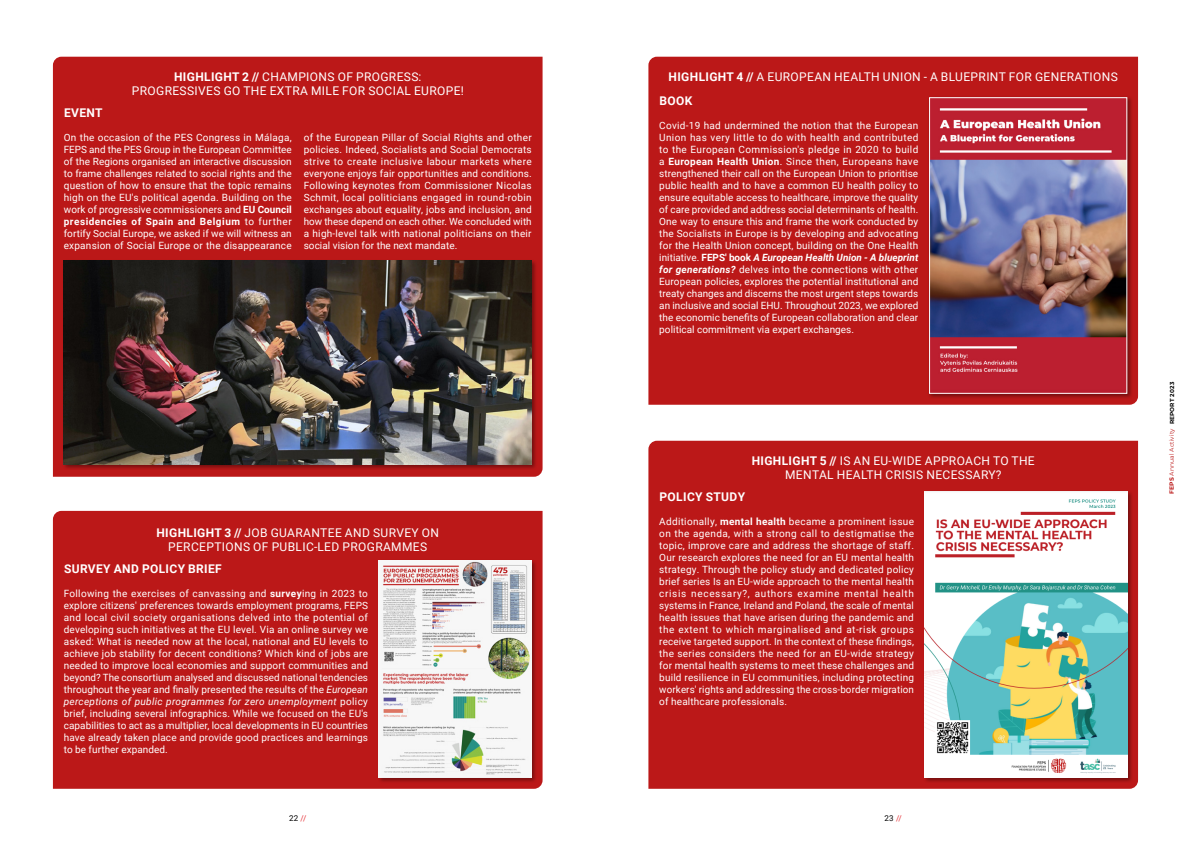
<style>
.page{position:relative;width:1191px;height:842px;background:#fff}
.page>*{position:absolute;margin:0;border:0;box-sizing:border-box;transform-origin:0 0}
.Titre_case{font:12px/14.4px "Roboto";letter-spacing:.03em;color:#fff;text-align:center}
.Texte{font:700 12px "Roboto";letter-spacing:.03em;color:#fff}
.Texte-2{font:10px/12px "Roboto";letter-spacing:.01em;color:#fff;text-align:justify}
.t1{font:8px "Roboto";color:#000}
.t2{font:6px "Montserrat";letter-spacing:.02em;color:#bb1818}
.t3{font:700 5.8px "Montserrat";letter-spacing:.03em;color:#000}
.s1{font-weight:700}
.s2{font-style:italic}
.s3{font-weight:700;font-style:italic}
.s4{color:#e73137}
</style>
<div class="page">
<div style="left:648px;top:57px;width:490px;height:348px;background:#bb1818"></div>
<div style="left:648px;top:441px;width:490px;height:348px;background:#bb1818"></div>
<div style="left:53px;top:57px;width:489px;height:420px;background:#bb1818"></div>
<div style="left:53px;top:511px;width:489px;height:278px;background:#bb1818"></div>
<div style="left:62px;top:259px;width:475px;height:212px;background:#000;opacity:.4"></div>
<img style="left:64px;top:261px;width:467px;height:204px">
<div style="left:377px;top:559px;width:160px;height:224px;background:#000;opacity:.4"></div>
<img style="left:379px;top:561px;width:152px;height:216px">
<div style="left:927px;top:95px;width:206px;height:304px;background:#000;opacity:.4"></div>
<img style="left:931px;top:99px;width:194px;height:293px">
<div style="left:929px;top:97px;width:198px;height:297px;border:1px solid #fff"></div>
<div style="left:923px;top:490px;width:210px;height:293px;background:#000;opacity:.4"></div>
<img style="left:924px;top:492px;width:203px;height:285px">
<p class="Titre_case" style="left:132px;top:69px;width:333px"><span class="s1">HIGHLIGHT 2 //</span> CHAMPIONS OF PROGRESS:<br>PROGRESSIVES GO THE EXTRA MILE FOR SOCIAL EUROPE!</p>
<p class="Texte" style="left:64px;top:104px;width:40px">EVENT</p>
<p class="Texte-2" style="left:64px;top:131px;width:229px">On the occasion of the PES Congress in Málaga, FEPS and the PES Group in the European Committee of the Regions organised an interactive discussion to frame challenges related to social rights and the question of how to ensure that the topic remains high on the EU's political agenda. Building on the work of progressive commissioners and <span class="s1">EU Council presidencies of Spain and Belgium</span> to further fortify Social Europe, we asked if we will witness an expansion of Social Europe or the disappearance</p>
<p class="Texte-2" style="left:304px;top:131px;width:229px">of the European Pillar of Social Rights and other policies. Indeed, Socialists and Social Democrats strive to create inclusive labour markets where everyone enjoys fair opportunities and conditions.<br>Following keynotes from Commissioner Nicolas Schmit, local politicians engaged in round-robin exchanges about equality, jobs and inclusion, and how these depend on each other. We concluded with a high-level talk with national politicians on their social vision for the next mandate.</p>
<p class="Titre_case" style="left:156px;top:525px;width:284px"><span class="s1">HIGHLIGHT 3 //</span> JOB GUARANTEE AND SURVEY ON<br>PERCEPTIONS OF PUBLIC-LED PROGRAMMES</p>
<p class="Texte" style="left:64px;top:560px;width:159px">SURVEY AND POLICY BRIEF</p>
<p class="Texte-2" style="left:64px;top:587px;width:306px">Following the exercises of canvassing and <span class="s1">survey</span>ing in 2023 to explore citizens' preferences towards employment programs, FEPS and local civil society organisations delved into the potential of developing such initiatives at the EU level. Via an online survey we asked: What is needed now at the local, national and EU levels to achieve job stability for decent conditions? Which kind of jobs are needed to improve local economies and support communities and beyond? The consortium analysed and discussed national tendencies throughout the year and finally presented the results of the <span class="s2">European perceptions of public programmes for zero unemployment</span> policy brief, including several infographics. While we focused on the EU's capabilities to act as a multiplier, local developments in EU countries have already taken place and provide good practices and learnings to be further expanded.</p>
<p class="Titre_case" style="left:668px;top:69px;width:451px"><span class="s1">HIGHLIGHT 4 //</span> A EUROPEAN HEALTH UNION - A BLUEPRINT FOR GENERATIONS</p>
<p class="Texte" style="left:659px;top:92px;width:34px">BOOK</p>
<p class="Texte-2" style="left:659px;top:119px;width:261px">Covid-19 had undermined the notion that the European Union has very little to do with health and contributed to the European Commission's pledge in 2020 to build a <span class="s1">European Health Union</span>. Since then, Europeans have strengthened their call on the European Union to prioritise public health and to have a common EU health policy to ensure equitable access to healthcare, improve the quality of care provided and address social determinants of health.<br>One way to ensure this and frame the work conducted by the Socialists in Europe is by developing and advocating for the Health Union concept, building on the One Health initiative. <span class="s1">FEPS' book</span> <span class="s3">A European Health Union - A blueprint for generations?</span> delves into the connections with other European policies, explores the potential institutional and treaty changes and discerns the most urgent steps towards an inclusive and social EHU. Throughout 2023, we explored the economic benefits of European collaboration and clear political commitment via expert exchanges.</p>
<p class="Titre_case" style="left:751px;top:453px;width:284px"><span class="s1">HIGHLIGHT 5 //</span> IS AN EU-WIDE APPROACH TO THE<br>MENTAL HEALTH CRISIS NECESSARY?</p>
<p class="Texte" style="left:659px;top:488px;width:87px">POLICY STUDY</p>
<p class="Texte-2" style="left:659px;top:515px;width:256px">Additionally, <span class="s1">mental health</span> became a prominent issue on the agenda, with a strong call to destigmatise the topic, improve care and address the shortage of staff.<br>Our research explores the need for an EU mental health strategy. Through the policy study and dedicated policy brief series Is an EU-wide approach to the mental health crisis necessary?, authors examine mental health systems in France, Ireland and Poland, the scale of mental health issues that have arisen during the pandemic and the extent to which marginalised and at-risk groups receive targeted support. In the context of these findings, the series considers the need for an EU-wide strategy for mental health systems to meet these challenges and build resilience in EU communities, including protecting workers' rights and addressing the cross-border migration of healthcare professionals.</p>
<p class="t1" style="left:289px;top:813px;width:19px">22 <span class="s4">//</span></p>
<p class="t1" style="left:884px;top:813px;width:19px">23 <span class="s4">//</span></p>
<p class="t3" style="left:1167px;top:424px;width:44px;rotate:-90deg">REPORT 2023</p>
<p class="t2" style="left:1167px;top:494px;width:67px;rotate:-90deg"><span class="s1">FEPS</span> Annual Activity</p>
</div>
